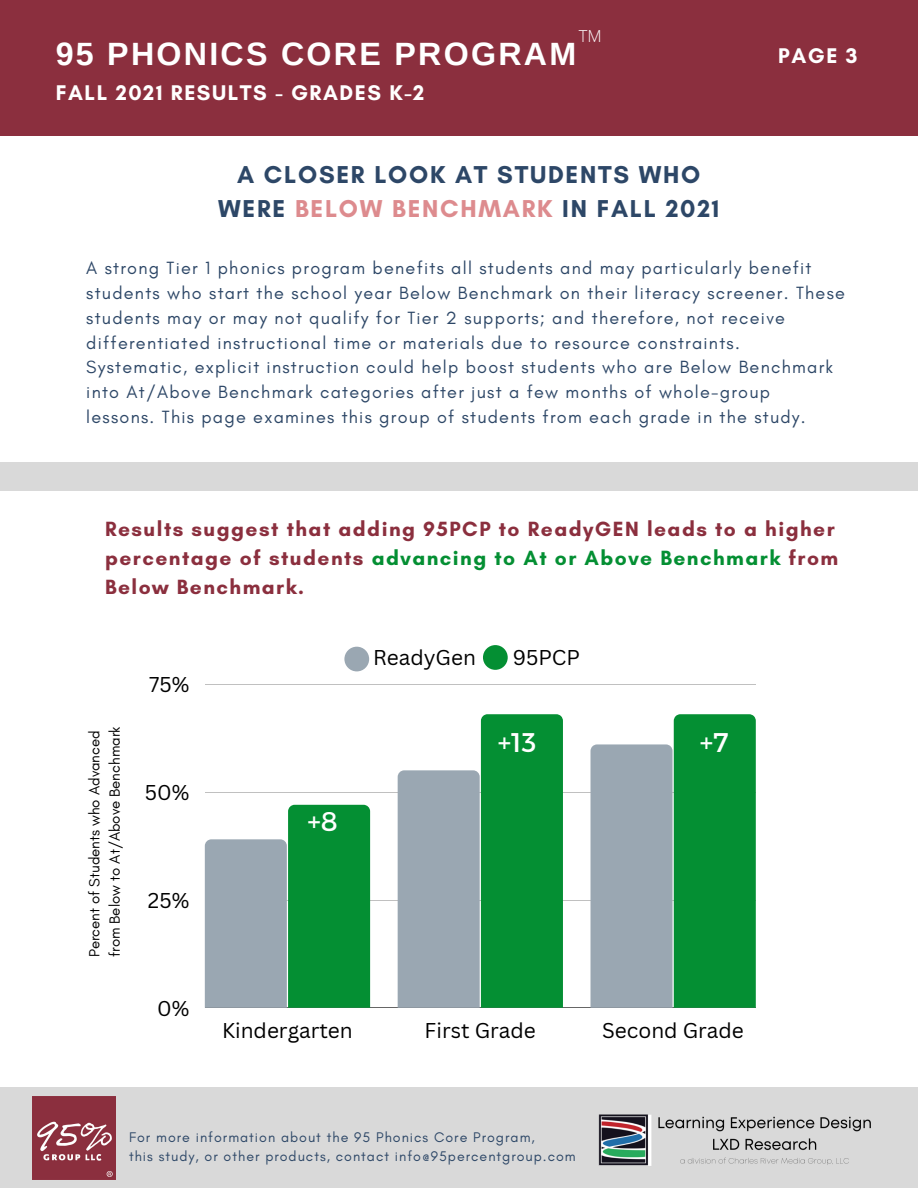
<style>
.page{position:relative;width:918px;height:1188px;background:#fff}
.page>*{position:absolute;margin:0;border:0;box-sizing:border-box;transform-origin:0 0}
.t1{font:700 32.25px "Arimo";letter-spacing:.07em;color:#fff}
.t2{font:27px "Montserrat";color:#fff}
.t3{font:700 24.9px/33.8px "Glacial Indifference";letter-spacing:.07em;color:#2d4767;text-align:center}
.t4{font:700 21.6px "Glacial Indifference";letter-spacing:.07em;color:#fff}
.t5{font:700 21px/29.2px "Glacial Indifference";letter-spacing:.07em;color:#8b2f3e}
.t6{font:20.85px "Canva Sans";color:#000}
.t7{font:18px/24.8px "Glacial Indifference";letter-spacing:.07em;color:#2d4767}
.t8{font:300 16.5px "Open Sans";color:#fff}
.t9{font:15px/20.2px "Glacial Indifference";color:#000}
.t10{font:14.25px/19px "Glacial Indifference";letter-spacing:.07em;color:#2d4767}
.s1{color:#dd8b8e}
.s2{color:#048f33}
</style>
<div class="page">
<div style="left:0;top:0;width:918px;height:136px;background:#8b2f3e"></div>
<div style="left:0;top:463px;width:918px;height:28px;background:#d9d9d9"></div>
<div style="left:0;top:1087px;width:918px;height:101px;background:#d9d9d9"></div>
<img style="left:598px;top:1114px;width:273px;height:52px">
<img style="left:32px;top:1096px;width:83px;height:83px">
<hr style="left:205px;top:684px;width:551px;height:1px;background:#000">
<hr style="left:205px;top:792px;width:551px;height:1px;background:#000">
<hr style="left:205px;top:900px;width:551px;height:1px;background:#000">
<hr style="left:205px;top:1008px;width:551px;height:1px;background:#000">
<svg style="left:205px;top:805px;width:165px;height:203px;background:#58a37a"></svg>
<svg style="left:398px;top:714px;width:165px;height:294px;background:#5aa47b"></svg>
<svg style="left:591px;top:714px;width:165px;height:294px;background:#56a078"></svg>
<div style="left:344px;top:647px;width:25px;height:24px;background:#9aa7b2;border-radius:50%"></div>
<div style="left:483px;top:645px;width:25px;height:25px;background:#048f33;border-radius:50%"></div>
<p class="t8" style="left:579px;top:24px;width:24px">TM</p>
<h1 class="t1" style="left:56px;top:36px;width:522px">95 PHONICS CORE PROGRAM</h1>
<p class="t4" style="left:56px;top:79px;width:370px">FALL 2021 RESULTS - GRADES K-2</p>
<h3 class="t3" style="left:218px;top:157px;width:503px">A CLOSER LOOK AT STUDENTS WHO<br>WERE <span class="s1">BELOW BENCHMARK</span> IN FALL 2021</h3>
<p class="t4" style="left:778px;top:42px;width:81px">PAGE 3</p>
<p class="t7" style="left:86px;top:256px;width:760px">A strong Tier 1 phonics program benefits all students and may particularly benefit students who start the school year Below Benchmark on their literacy screener. These students may or may not qualify for Tier 2 supports; and therefore, not receive differentiated instructional time or materials due to resource constraints.<br>Systematic, explicit instruction could help boost students who are Below Benchmark into At/Above Benchmark categories after just a few months of whole-group<br>lessons. This page examines this group of students from each grade in the study.</p>
<p class="t5" style="left:105px;top:514px;width:735px">Results suggest that adding 95PCP to ReadyGEN leads to a higher percentage of students <span class="s2">advancing to At or Above Benchmark</span> from<br>Below Benchmark.</p>
<p class="t9" style="left:84px;top:957px;width:232px;rotate:-90deg">Percent of Students who Advanced from Below to At/Above Benchmark</p>
<p class="t6" style="left:149px;top:670px;width:42px">75%</p>
<p class="t6" style="left:145px;top:778px;width:46px">50%</p>
<p class="t6" style="left:148px;top:885px;width:43px">25%</p>
<p class="t6" style="left:157px;top:993px;width:34px">0%</p>
<p class="t6" style="left:373px;top:643px;width:104px">ReadyGen</p>
<p class="t6" style="left:513px;top:643px;width:69px">95PCP</p>
<h2 class="t2" style="left:308px;top:804px;width:32px">+8</h2>
<h2 class="t2" style="left:498px;top:724px;width:40px">+13</h2>
<h2 class="t2" style="left:700px;top:724px;width:30px">+7</h2>
<p class="t6" style="left:222px;top:1016px;width:132px">Kindergarten</p>
<p class="t6" style="left:425px;top:1016px;width:113px">First Grade</p>
<p class="t6" style="left:602px;top:1016px;width:143px">Second Grade</p>
<p class="t10" style="left:129px;top:1127px;width:448px">For more information about the 95 Phonics Core Program,<br>this study, or other products, contact info@95percentgroup.com</p>
</div>
